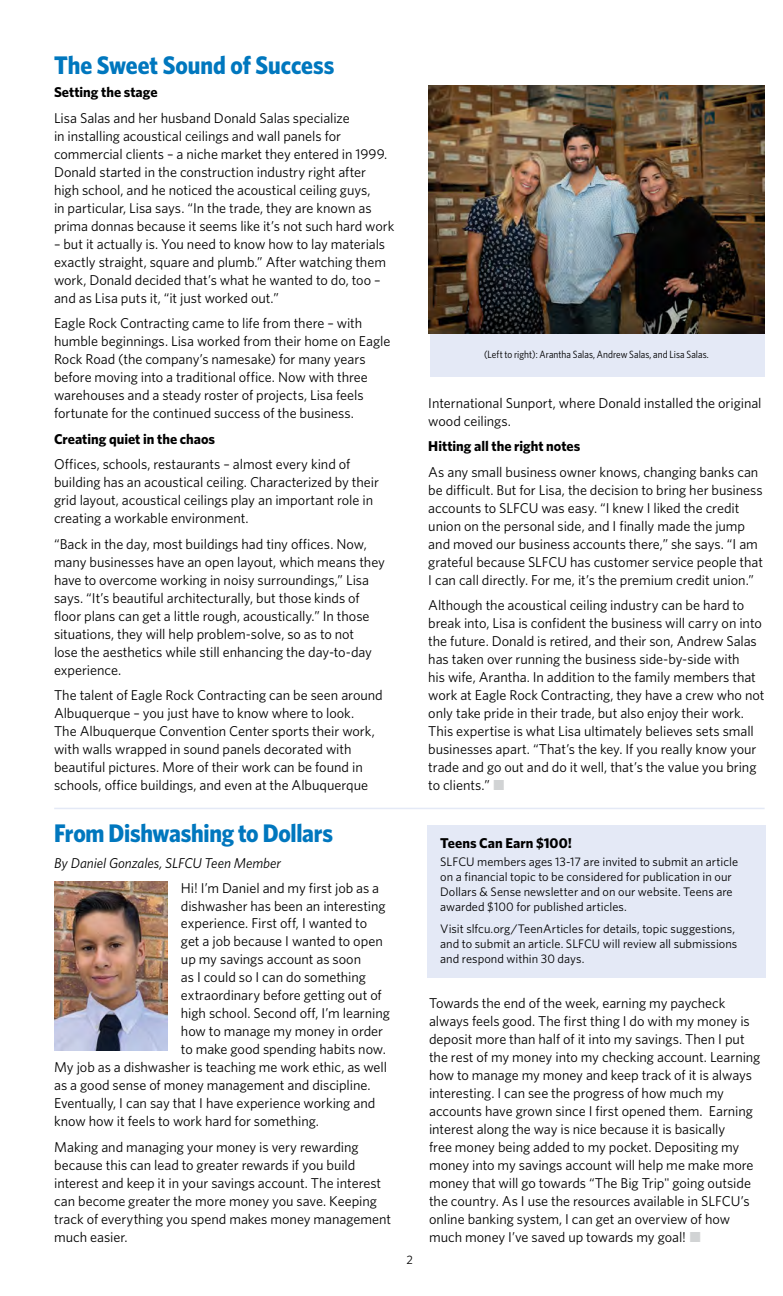
<style>
.page{position:relative;width:783px;height:1296px;background:#fff}
.page>*{position:absolute;margin:0;border:0;box-sizing:border-box;transform-origin:0 0}
.t1{font:700 25.5px "Whitney Narrow";letter-spacing:-.01em;color:#0077be}
.t2{font:14.25px/18px "Whitney";letter-spacing:-.005em;color:#000}
.t3{font:700 14.25px "Whitney";color:#000}
.t4{font:italic 14.25px "Whitney";letter-spacing:-.005em;color:#000}
.t5{font:12.3px/14.9px "Whitney";color:#000}
.t6{font:12.15px "Whitney";color:#000}
.t7{font:10.5px "Whitney Narrow";letter-spacing:.005em;color:#000}
.s1{color:#d1d3d4}
</style>
<div class="page">
<div style="left:430px;top:328px;width:335px;height:49px;background:#e4e9f6"></div>
<img style="left:428px;top:86px;width:337px;height:248px">
<img style="left:54px;top:881px;width:113px;height:169px">
<div style="left:427px;top:825px;width:338px;height:153px;background:#e4e9f6"></div>
<hr style="left:54px;top:808px;width:711px;height:1px;background:#e4e9f6">
<h1 class="t1" style="left:54px;top:48px;width:282px">The Sweet Sound of Success</h1>
<p class="t3" style="left:54px;top:83px;width:105px">Setting the stage</p>
<p class="t2" style="left:54px;top:108px;width:342px">Lisa Salas and her husband Donald Salas specialize<br>in installing acoustical ceilings and wall panels for commercial clients – a niche market they entered in 1999.<br>Donald started in the construction industry right after high school, and he noticed the acoustical ceiling guys,<br>in particular, Lisa says. “In the trade, they are known as prima donnas because it seems like it’s not such hard work</p>
<p class="t2" style="left:54px;top:234px;width:334px">– but it actually is. You need to know how to lay materials exactly straight, square and plumb.” After watching them work, Donald decided that’s what he wanted to do, too – and as Lisa puts it, “it just worked out.”</p>
<p class="t2" style="left:54px;top:314px;width:338px">Eagle Rock Contracting came to life from there – with humble beginnings. Lisa worked from their home on Eagle Rock Road (the company’s namesake) for many years before moving into a traditional office. Now with three warehouses and a steady roster of projects, Lisa feels fortunate for the continued success of the business.</p>
<p class="t3" style="left:54px;top:429px;width:163px">Creating quiet in the chaos</p>
<p class="t2" style="left:54px;top:455px;width:327px">Offices, schools, restaurants – almost every kind of building has an acoustical ceiling. Characterized by their grid layout, acoustical ceilings play an important role in creating a workable environment.</p>
<p class="t2" style="left:54px;top:534px;width:333px">“Back in the day, most buildings had tiny offices. Now, many businesses have an open layout, which means they have to overcome working in noisy surroundings,” Lisa says. “It’s beautiful architecturally, but those kinds of floor plans can get a little rough, acoustically.” In those situations, they will help problem-solve, so as to not<br>lose the aesthetics while still enhancing the day-to-day experience.</p>
<p class="t2" style="left:54px;top:686px;width:330px">The talent of Eagle Rock Contracting can be seen around Albuquerque – you just have to know where to look.<br>The Albuquerque Convention Center sports their work, with walls wrapped in sound panels decorated with beautiful pictures. More of their work can be found in schools, office buildings, and even at the Albuquerque</p>
<h1 class="t1" style="left:54px;top:816px;width:280px">From Dishwashing to Dollars</h1>
<p class="t4" style="left:54px;top:854px;width:228px">By Daniel Gonzales, SLFCU Teen Member</p>
<p class="t2" style="left:181px;top:878px;width:200px">Hi! I’m Daniel and my first job as a</p>
<p class="t2" style="left:181px;top:896px;width:206px">dishwasher has been an interesting</p>
<p class="t2" style="left:181px;top:914px;width:188px">experience. First off, I wanted to</p>
<p class="t2" style="left:181px;top:932px;width:203px">get a job because I wanted to open</p>
<p class="t2" style="left:181px;top:950px;width:182px">up my savings account as soon</p>
<p class="t2" style="left:181px;top:968px;width:187px">as I could so I can do something</p>
<p class="t2" style="left:181px;top:986px;width:202px">extraordinary before getting out of</p>
<p class="t2" style="left:181px;top:1004px;width:211px">high school. Second off, I’m learning</p>
<p class="t2" style="left:181px;top:1022px;width:204px">how to manage my money in order</p>
<p class="t2" style="left:181px;top:1040px;width:207px">to make good spending habits now.</p>
<p class="t2" style="left:54px;top:1058px;width:334px">My job as a dishwasher is teaching me work ethic, as well</p>
<p class="t2" style="left:54px;top:1076px;width:318px">as a good sense of money management and discipline.</p>
<p class="t2" style="left:54px;top:1094px;width:323px">Eventually, I can say that I have experience working and</p>
<p class="t2" style="left:54px;top:1112px;width:266px">know how it feels to work hard for something.</p>
<p class="t2" style="left:54px;top:1138px;width:339px">Making and managing your money is very rewarding because this can lead to greater rewards if you build interest and keep it in your savings account. The interest can become greater the more money you save. Keeping track of everything you spend makes money management much easier.</p>
<p class="t6" style="left:407px;top:1252px;width:8px">2</p>
<p class="t7" style="left:484px;top:347px;width:226px">(Left to right): Arantha Salas, Andrew Salas, and Lisa Salas.</p>
<p class="t2" style="left:428px;top:393px;width:335px">International Sunport, where Donald installed the original wood ceilings.</p>
<p class="t3" style="left:428px;top:437px;width:154px">Hitting all the right notes</p>
<p class="t2" style="left:428px;top:462px;width:336px">As any small business owner knows, changing banks can be difficult. But for Lisa, the decision to bring her business accounts to SLFCU was easy. “I knew I liked the credit union on the personal side, and I finally made the jump and moved our business accounts there,” she says. “I am grateful because SLFCU has customer service people that I can call directly. For me, it’s the premium credit union.”</p>
<p class="t2" style="left:428px;top:596px;width:338px">Although the acoustical ceiling industry can be hard to break into, Lisa is confident the business will carry on into the future. Donald is retired, and their son, Andrew Salas has taken over running the business side-by-side with<br>his wife, Arantha. In addition to the family members that work at Eagle Rock Contracting, they have a crew who not only take pride in their trade, but also enjoy their work.<br>This expertise is what Lisa ultimately believes sets small businesses apart. “That’s the key. If you really know your trade and go out and do it well, that’s the value you bring to clients.” <span class="s1">■</span></p>
<p class="t3" style="left:440px;top:833px;width:133px">Teens Can Earn $100!</p>
<p class="t5" style="left:440px;top:854px;width:299px">SLFCU members ages 13-17 are invited to submit an article on a financial topic to be considered for publication in our Dollars &amp; Sense newsletter and on our website. Teens are awarded $100 for published articles.</p>
<p class="t5" style="left:440px;top:921px;width:299px">Visit slfcu.org/TeenArticles for details, topic suggestions, and to submit an article. SLFCU will review all submissions and respond within 30 days.</p>
<p class="t2" style="left:429px;top:994px;width:333px">Towards the end of the week, earning my paycheck always feels good. The first thing I do with my money is deposit more than half of it into my savings. Then I put the rest of my money into my checking account. Learning how to manage my money and keep track of it is always interesting. I can see the progress of how much my accounts have grown since I first opened them. Earning interest along the way is nice because it is basically<br>free money being added to my pocket. Depositing my money into my savings account will help me make more money that will go towards “The Big Trip" going outside the country. As I use the resources available in SLFCU’s online banking system, I can get an overview of how much money I’ve saved up towards my goal! <span class="s1">■</span></p>
</div>
